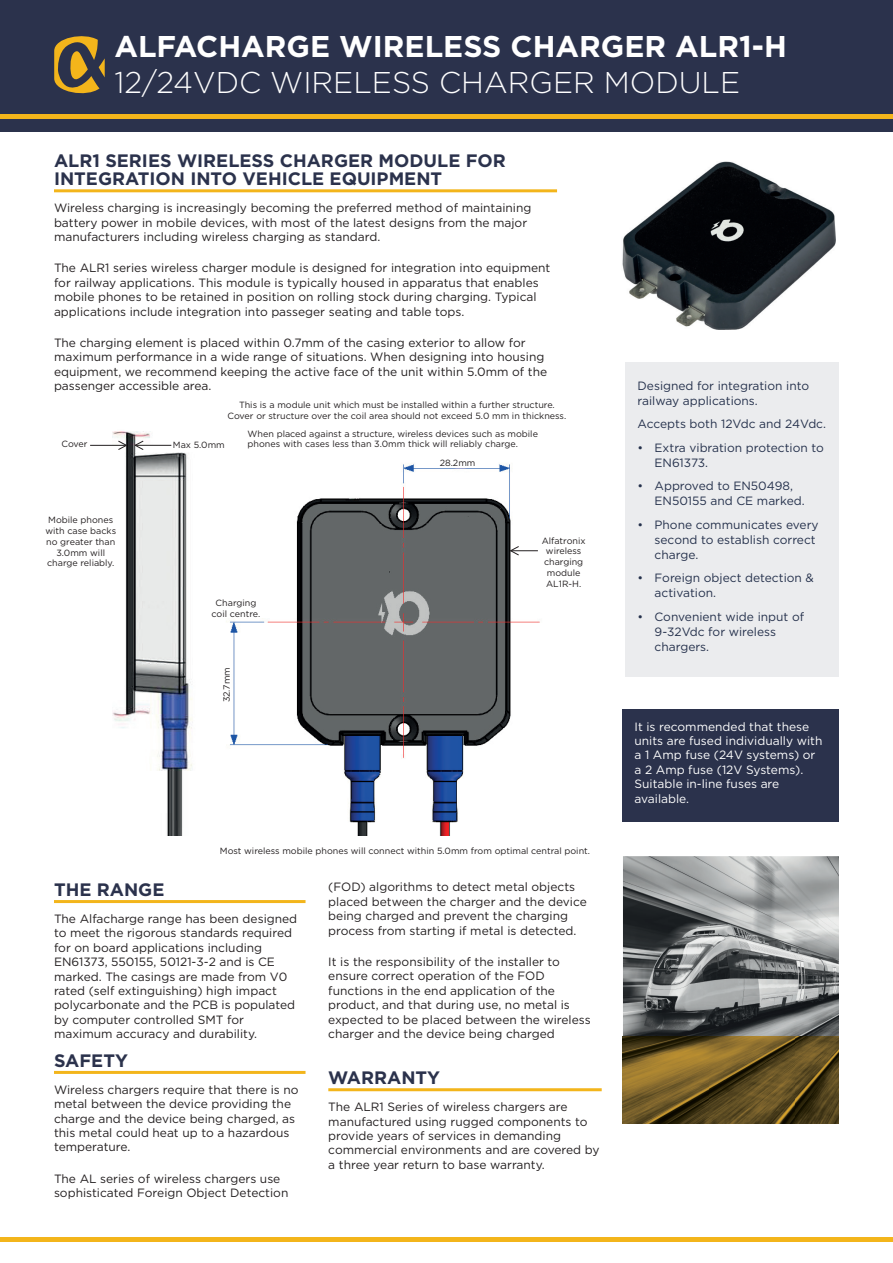
<style>
.page{position:relative;width:893px;height:1263px;background:#fff}
.page>*{position:absolute;margin:0;border:0;box-sizing:border-box;transform-origin:0 0}
.t1{font:700 30px "Gotham";color:#fff}
.t2{font:300 30px "Gotham";color:#fff}
.t3{font:700 18px/18px "Gotham";color:#2b324c}
.t4{font:12px/14.4px "Gotham";color:#231f20}
.t5{font:12px/15px "Gotham";color:#25314c}
.t6{font:12px/14.4px "Gotham";color:#fff}
.t7{font:9px/10.8px "Gotham";color:#231f20;text-align:center}
</style>
<div class="page">
<div style="left:0;top:0;width:893px;height:131px;background:#2b324c"></div>
<div style="left:0;top:114px;width:893px;height:5px;background:#f3b51b"></div>
<svg style="left:54px;top:36px;width:51px;height:57px"></svg>
<div style="left:0;top:1237px;width:893px;height:5px;background:#f3b51b"></div>
<hr style="left:54px;top:189px;width:503px;height:3px;background:#f3b51b">
<hr style="left:54px;top:900px;width:252px;height:3px;background:#f3b51b">
<img style="left:623px;top:856px;width:216px;height:180px">
<img style="left:623px;top:1036px;width:216px;height:87px">
<img style="left:622px;top:161px;width:213px;height:168px">
<img style="left:226px;top:464px;width:314px;height:372px">
<img style="left:112px;top:431px;width:81px;height:405px">
<svg style="left:510px;top:545px;width:28px;height:11px"></svg>
<hr style="left:135px;top:445px;width:36px;height:1px;background:#231f20">
<svg style="left:134px;top:440px;width:10px;height:11px"></svg>
<hr style="left:90px;top:445px;width:37px;height:1px;background:#231f20">
<svg style="left:117px;top:440px;width:11px;height:11px"></svg>
<div style="left:223px;top:666px;width:8px;height:36px;background:#fff"></div>
<div style="left:625px;top:362px;width:214px;height:315px;background:#ebecee"></div>
<hr style="left:328px;top:1088px;width:274px;height:3px;background:#f3b51b">
<div style="left:623px;top:709px;width:216px;height:112px;background:#2b324c"></div>
<div style="left:440px;top:460px;width:41px;height:7px;background:#fff"></div>
<hr style="left:54px;top:1071px;width:252px;height:3px;background:#f3b51b">
<h1 class="t1" style="left:114px;top:29px;width:674px">ALFACHARGE WIRELESS CHARGER ALR1-H</h1>
<h1 class="t2" style="left:114px;top:66px;width:627px">12/24VDC WIRELESS CHARGER MODULE</h1>
<h2 class="t3" style="left:54px;top:151px;width:453px">ALR1 SERIES WIRELESS CHARGER MODULE FOR<br>INTEGRATION INTO VEHICLE EQUIPMENT</h2>
<p class="t4" style="left:54px;top:201px;width:479px">Wireless charging is increasingly becoming the preferred method of maintaining battery power in mobile devices, with most of the latest designs from the major manufacturers including wireless charging as standard.</p>
<p class="t4" style="left:54px;top:261px;width:498px">The ALR1 series wireless charger module is designed for integration into equipment for railway applications. This module is typically housed in apparatus that enables mobile phones to be retained in position on rolling stock during charging. Typical applications include integration into passeger seating and table tops.</p>
<p class="t4" style="left:54px;top:335px;width:495px">The charging element is placed within 0.7mm of the casing exterior to allow for maximum performance in a wide range of situations. When designing into housing equipment, we recommend keeping the active face of the unit within 5.0mm of the passenger accessible area.</p>
<p class="t7" style="left:228px;top:399px;width:340px">This is a module unit which must be installed within a further structure.<br>Cover or structure over the coil area should not exceed 5.0 mm in thickness.</p>
<p class="t7" style="left:61px;top:439px;width:28px">Cover</p>
<p class="t7" style="left:45px;top:514px;width:72px">Mobile phones with case backs no greater than<br>3.0mm will charge reliably.</p>
<p class="t7" style="left:248px;top:428px;width:292px">When placed against a structure, wireless devices such as mobile</p>
<p class="t7" style="left:173px;top:440px;width:53px">Max 5.0mm</p>
<p class="t7" style="left:248px;top:439px;width:272px">phones with cases less than 3.0mm thick will reliably charge.</p>
<p class="t7" style="left:212px;top:597px;width:50px">Charging coil centre.</p>
<p class="t7" style="left:221px;top:702px;width:37px;rotate:-90deg">32.7mm</p>
<p class="t7" style="left:440px;top:457px;width:37px">28.2mm</p>
<p class="t7" style="left:542px;top:535px;width:45px">Alfatronix wireless charging module<br>AL1R-H.</p>
<p class="t7" style="left:220px;top:845px;width:372px">Most wireless mobile phones will connect within 5.0mm from optimal central point.</p>
<h2 class="t3" style="left:54px;top:880px;width:112px">THE RANGE</h2>
<p class="t4" style="left:54px;top:911px;width:245px">The Alfacharge range has been designed to meet the rigorous standards required for on board applications including EN61373, 550155, 50121-3-2 and is CE marked. The casings are made from V0 rated (self extinguishing) high impact polycarbonate and the PCB is populated by computer controlled SMT for maximum accuracy and durability.</p>
<h2 class="t3" style="left:54px;top:1051px;width:75px">SAFETY</h2>
<p class="t4" style="left:54px;top:1082px;width:246px">Wireless chargers require that there is no metal between the device providing the charge and the device being charged, as this metal could heat up to a hazardous temperature.</p>
<p class="t4" style="left:54px;top:1171px;width:236px">The AL series of wireless chargers use sophisticated Foreign Object Detection</p>
<p class="t4" style="left:328px;top:880px;width:260px">(FOD) algorithms to detect metal objects placed between the charger and the device being charged and prevent the charging process from starting if metal is detected.</p>
<p class="t4" style="left:328px;top:954px;width:264px">It is the responsibility of the installer to ensure correct operation of the FOD functions in the end application of the product, and that during use, no metal is expected to be placed between the wireless charger and the device being charged</p>
<h2 class="t3" style="left:328px;top:1068px;width:113px">WARRANTY</h2>
<p class="t4" style="left:328px;top:1099px;width:273px">The ALR1 Series of wireless chargers are manufactured using rugged components to provide years of services in demanding commercial environments and are covered by a three year return to base warranty.</p>
<p class="t5" style="left:638px;top:378px;width:173px">Designed for integration into railway applications.</p>
<p class="t5" style="left:638px;top:416px;width:190px">Accepts both 12Vdc and 24Vdc.</p>
<p class="t5" style="left:655px;top:440px;width:171px;text-indent:-17px">• Extra vibration protection to<br>EN61373.</p>
<p class="t5" style="left:655px;top:478px;width:152px;text-indent:-17px">• Approved to EN50498,<br>EN50155 and CE marked.</p>
<p class="t5" style="left:655px;top:517px;width:166px;text-indent:-17px">• Phone communicates every second to establish correct charge.</p>
<p class="t5" style="left:655px;top:570px;width:161px;text-indent:-17px">• Foreign object detection &amp; activation.</p>
<p class="t5" style="left:655px;top:609px;width:151px;text-indent:-17px">• Convenient wide input of<br>9-32Vdc for wireless chargers.</p>
<p class="t6" style="left:634px;top:719px;width:189px">It is recommended that these units are fused individually with a 1 Amp fuse (24V systems) or a 2 Amp fuse (12V Systems).<br>Suitable in-line fuses are available.</p>
</div>
